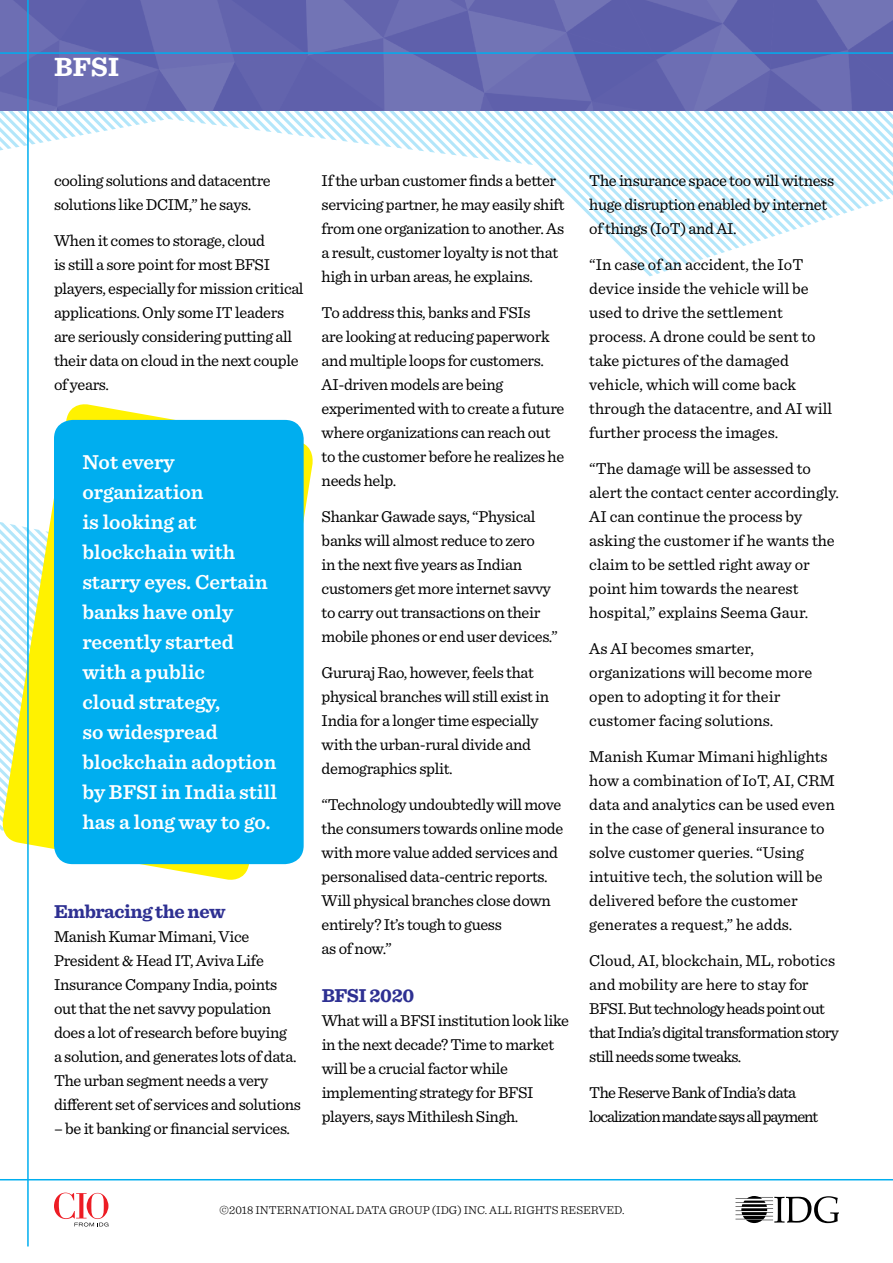
<style>
.page{position:relative;width:893px;height:1263px;background:#fff}
.page>*{position:absolute;margin:0;border:0;box-sizing:border-box;transform-origin:0 0}
.t1{font:700 27.6px "Sentinel";color:#fff}
.t2{font:600 21px/30px "Sentinel";color:#fff}
.t3{font:700 19.5px "Sentinel";letter-spacing:-.02em;color:#2e3092}
.t4{font:16.5px/24px "Sentinel";letter-spacing:-.02em;color:#000}
.t5{font:16.5px/24px "Sentinel";color:#000}
.t6{font:16.5px/24px "Sentinel";letter-spacing:-.04em;color:#000}
.t7{font:16.5px/24px "Sentinel";letter-spacing:-.06em;color:#000}
.t8{font:300 12px "Sentinel";color:#000}
</style>
<div class="page">
<svg style="left:735px;top:1196px;width:104px;height:27px"></svg>
<svg style="left:54px;top:1192px;width:54px;height:34px"></svg>
<svg style="left:0;top:111px;width:893px;height:165px"></svg>
<svg style="left:0;top:404px;width:313px;height:476px"></svg>
<img style="left:0;top:0;width:893px;height:111px">
<hr style="left:0;top:52px;width:893px;height:2px;background:#00aeef">
<hr style="left:27px;top:0;width:2px;height:1246px;background:#00aeef">
<hr style="left:0;top:1179px;width:893px;height:1px;background:#00aeef">
<div style="left:54px;top:420px;width:250px;height:444px;background:#00aeef;border-radius:19px"></div>
<h1 class="t1" style="left:54px;top:45px;width:67px">BFSI</h1>
<p class="t4" style="left:54px;top:167px;width:218px">cooling solutions and datacentre solutions like DCIM,” he says.</p>
<p class="t4" style="left:54px;top:227px;width:251px">When it comes to storage, cloud<br>is still a sore point for most BFSI players, especially for mission critical applications. Only some IT leaders are seriously considering putting all their data on cloud in the next couple of years.</p>
<p class="t2" style="left:82px;top:446px;width:196px">Not every organization<br>is looking at blockchain with starry eyes. Certain banks have only recently started with a public<br>cloud strategy,<br>so widespread blockchain adoption by BFSI in India still has a long way to go.</p>
<p class="t3" style="left:54px;top:896px;width:173px">Embracing the new</p>
<p class="t4" style="left:54px;top:923px;width:249px">Manish Kumar Mimani, Vice President &amp; Head IT, Aviva Life Insurance Company India, points out that the net savvy population does a lot of research before buying<br>a solution, and generates lots of data.<br>The urban segment needs a very different set of services and solutions</p>
<p class="t4" style="left:54px;top:1116px;width:238px">– be it banking or financial services.</p>
<p class="t4" style="left:322px;top:168px;width:244px">If the urban customer finds a better servicing partner, he may easily shift from one organization to another. As a result, customer loyalty is not that high in urban areas, he explains.</p>
<p class="t4" style="left:322px;top:300px;width:244px">To address this, banks and FSIs<br>are looking at reducing paperwork and multiple loops for customers.<br>AI-driven models are being experimented with to create a future where organizations can reach out to the customer before he realizes he needs help.</p>
<p class="t4" style="left:322px;top:504px;width:238px">Shankar Gawade says, “Physical banks will almost reduce to zero<br>in the next five years as Indian customers get more internet savvy to carry out transactions on their mobile phones or end user devices.”</p>
<p class="t4" style="left:322px;top:660px;width:229px">Gururaj Rao, however, feels that physical branches will still exist in<br>India for a longer time especially with the urban-rural divide and demographics split.</p>
<p class="t4" style="left:322px;top:792px;width:243px">“Technology undoubtedly will move the consumers towards online mode with more value added services and personalised data-centric reports.<br>Will physical branches close down entirely? It’s tough to guess<br>as of now.”</p>
<p class="t3" style="left:322px;top:980px;width:94px">BFSI 2020</p>
<p class="t4" style="left:322px;top:1007px;width:249px">What will a BFSI institution look like in the next decade? Time to market will be a crucial factor while implementing strategy for BFSI players, says Mithilesh Singh.</p>
<p class="t4" style="left:589px;top:168px;width:246px">The insurance space too will witness huge disruption enabled by internet of things (IoT) and AI.</p>
<p class="t5" style="left:589px;top:252px;width:244px">“In case of an accident, the IoT device inside the vehicle will be used to drive the settlement process. A drone could be sent to take pictures of the damaged vehicle, which will come back through the datacentre, and AI will further process the images.</p>
<p class="t5" style="left:589px;top:456px;width:251px">“The damage will be assessed to alert the contact center accordingly.<br>AI can continue the process by asking the customer if he wants the claim to be settled right away or point him towards the nearest hospital,” explains Seema Gaur.</p>
<p class="t5" style="left:589px;top:636px;width:224px">As AI becomes smarter, organizations will become more open to adopting it for their customer facing solutions.</p>
<p class="t5" style="left:589px;top:744px;width:247px">Manish Kumar Mimani highlights how a combination of IoT, AI, CRM data and analytics can be used even in the case of general insurance to solve customer queries. “Using intuitive tech, the solution will be delivered before the customer generates a request,” he adds.</p>
<p class="t6" style="left:589px;top:948px;width:251px">Cloud, AI, blockchain, ML, robotics and mobility are here to stay for BFSI. But technology heads point out that India’s digital transformation story still needs some tweaks.</p>
<p class="t7" style="left:589px;top:1080px;width:231px">The Reserve Bank of India’s data localization mandate says all payment</p>
<p class="t8" style="left:220px;top:1201px;width:406px">©2018 INTERNATIONAL DATA GROUP (IDG) INC. ALL RIGHTS RESERVED.</p>
</div>
